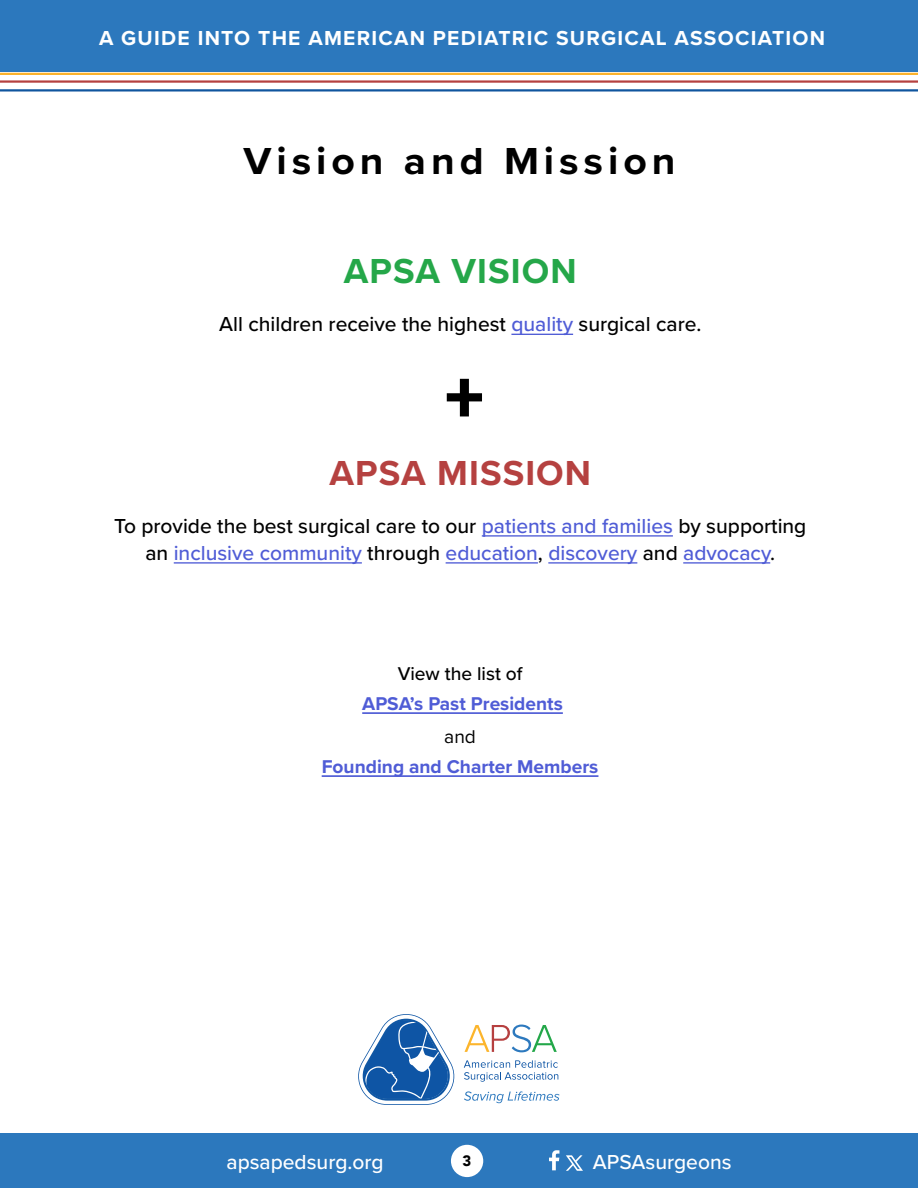
<style>
.page{position:relative;width:918px;height:1188px;background:#fff}
.page>*{position:absolute;margin:0;border:0;box-sizing:border-box;transform-origin:0 0}
.t1{font:900 78px "Proxima Nova";color:#000}
.t2{font:700 39px "Proxima Nova";letter-spacing:.12em;color:#000;scale:1.05 1}
.t3{font:700 36px "Proxima Nova";letter-spacing:.03em;color:#b54140}
.t4{font:700 36px "Proxima Nova";letter-spacing:.03em;color:#25a749}
.t5{font:500 21px/27px "Proxima Nova";color:#4f5cd6;text-align:center}
.t6{font:700 21px "Proxima Nova";letter-spacing:.06em;color:#fff}
.t7{font:500 21px "Proxima Nova";color:#000}
.t8{font:500 21px "Proxima Nova";color:#fff}
.t9{font:700 19.2px/30px "Proxima Nova";color:#4f5cd6;text-align:center}
.t10{font:900 15px "Avenir";color:#000}
.s1{color:#4f5cd6}
.s2{color:#000}
.s3{font-weight:500;color:#000}
.s4{font-weight:400;color:#000}
</style>
<div class="page">
<hr style="left:511px;top:334px;width:62px;height:1px;background:#4f5cd6">
<div style="left:0;top:0;width:918px;height:72px;background:#2c78bd"></div>
<hr style="left:0;top:89px;width:918px;height:3px;background:#10559e">
<hr style="left:0;top:80px;width:918px;height:3px;background:#b54140">
<hr style="left:0;top:73px;width:918px;height:2px;background:#fcb32c">
<div style="left:0;top:1133px;width:918px;height:55px;background:#2c78bd"></div>
<svg style="left:358px;top:1014px;width:202px;height:91px"></svg>
<div style="left:451px;top:1145px;width:32px;height:32px;background:#fff;border-radius:50%"></div>
<svg style="left:549px;top:1150px;width:10px;height:20px"></svg>
<svg style="left:566px;top:1155px;width:17px;height:16px"></svg>
<hr style="left:362px;top:712px;width:201px;height:2px;background:#4f5cd6">
<hr style="left:322px;top:775px;width:276px;height:2px;background:#4f5cd6">
<hr style="left:482px;top:535px;width:191px;height:2px;background:#4f5cd6">
<hr style="left:174px;top:562px;width:188px;height:2px;background:#4f5cd6">
<hr style="left:446px;top:562px;width:92px;height:2px;background:#4f5cd6">
<hr style="left:548px;top:562px;width:89px;height:2px;background:#4f5cd6">
<hr style="left:683px;top:562px;width:87px;height:2px;background:#4f5cd6">
<p class="t6" style="left:99px;top:23px;width:728px">A GUIDE INTO THE AMERICAN PEDIATRIC SURGICAL ASSOCIATION</p>
<p class="t2" style="left:244px;top:132px;width:413px">Vision and Mission</p>
<p class="t4" style="left:344px;top:244px;width:234px">APSA VISION</p>
<p class="t7" style="left:219px;top:308px;width:484px">All children receive the highest <span class="s1">quality</span> surgical care.</p>
<p class="t1" style="left:445px;top:339px;width:41px">+</p>
<p class="t3" style="left:330px;top:446px;width:263px">APSA MISSION</p>
<p class="t5" style="left:114px;top:511px;width:694px"><span class="s2">To provide the best surgical care to our</span> patients and families <span class="s2">by supporting an</span> inclusive community <span class="s2">through</span> education<span class="s2">,</span> discovery <span class="s2">and</span> advocacy<span class="s2">.</span></p>
<p class="t9" style="left:362px;top:659px;width:202px"><span class="s3">View the list of<br></span>APSA’s Past Presidents</p>
<p class="t9" style="left:322px;top:722px;width:278px"><span class="s4">and<br></span>Founding and Charter Members</p>
<p class="t8" style="left:226px;top:1147px;width:159px">apsapedsurg.org</p>
<p class="t10" style="left:463px;top:1148px;width:10px">3</p>
<p class="t8" style="left:593px;top:1147px;width:140px">APSAsurgeons</p>
</div>
